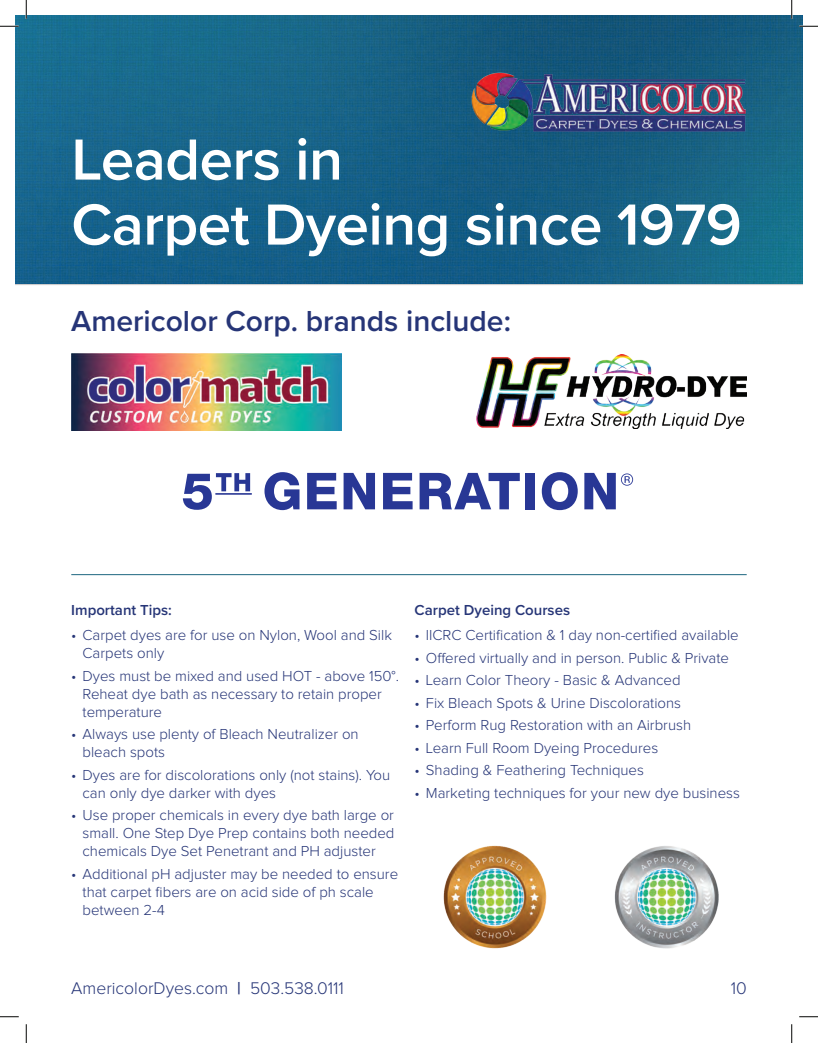
<style>
.page{position:relative;width:818px;height:1043px;background:#fff}
.page>*{position:absolute;margin:0;border:0;box-sizing:border-box;transform-origin:0 0}
.t1{font:600 60px/65px "Proxima Nova";letter-spacing:-.01em;color:#fff}
.t2{font:600 30px "Proxima Nova";color:#263577}
.t3{font:300 17.5px "Proxima Nova";color:#263577}
.t4{font:300 15px/18px "Proxima Nova";color:#263577}
.t5{font:600 15px "Proxima Nova";color:#263577}
.s1{font-weight:600}
</style>
<div class="page">
<img style="left:15px;top:15px;width:787px;height:268px">
<img style="left:472px;top:71px;width:274px;height:61px">
<img style="left:476px;top:354px;width:270px;height:74px">
<img style="left:71px;top:353px;width:270px;height:77px">
<img style="left:443px;top:845px;width:103px;height:103px">
<img style="left:615px;top:846px;width:103px;height:102px">
<hr style="left:71px;top:574px;width:675px;height:1px;background:#1d6680">
<svg style="left:0;top:25px;width:19px;height:2px"></svg>
<svg style="left:799px;top:25px;width:19px;height:2px"></svg>
<svg style="left:0;top:1016px;width:19px;height:1px"></svg>
<svg style="left:799px;top:1016px;width:19px;height:1px"></svg>
<svg style="left:25px;top:0;width:2px;height:19px"></svg>
<svg style="left:25px;top:1024px;width:2px;height:18px"></svg>
<svg style="left:790px;top:0;width:2px;height:19px"></svg>
<svg style="left:791px;top:1024px;width:1px;height:18px"></svg>
<svg style="left:183px;top:473px;width:67px;height:37px"></svg>
<hr style="left:215px;top:493px;width:37px;height:1px;background:#293795">
<svg style="left:264px;top:472px;width:35px;height:38px"></svg>
<svg style="left:307px;top:473px;width:29px;height:36px"></svg>
<svg style="left:343px;top:473px;width:32px;height:36px"></svg>
<svg style="left:383px;top:473px;width:29px;height:36px"></svg>
<svg style="left:419px;top:473px;width:100px;height:36px"></svg>
<div style="left:525px;top:473px;width:10px;height:36px;background:#283795"></div>
<svg style="left:541px;top:472px;width:36px;height:38px"></svg>
<svg style="left:584px;top:473px;width:31px;height:36px"></svg>
<svg style="left:621px;top:473px;width:12px;height:12px"></svg>
<h1 class="t1" style="left:71px;top:125px;width:672px">Leaders in<br>Carpet Dyeing since 1979</h1>
<h2 class="t2" style="left:71px;top:299px;width:441px">Americolor Corp. brands include:</h2>
<p class="t5" style="left:71px;top:599px;width:102px">Important Tips:</p>
<p class="t4" style="left:82px;top:626px;width:311px;text-indent:-11px">• Carpet dyes are for use on Nylon, Wool and Silk<br>Carpets only</p>
<p class="t4" style="left:82px;top:667px;width:318px;text-indent:-11px">• Dyes must be mixed and used HOT - above 150°.<br>Reheat dye bath as necessary to retain proper temperature</p>
<p class="t4" style="left:82px;top:725px;width:278px;text-indent:-11px">• Always use plenty of Bleach Neutralizer on bleach spots</p>
<p class="t4" style="left:82px;top:766px;width:309px;text-indent:-11px">• Dyes are for discolorations only (not stains). You can only dye darker with dyes</p>
<p class="t4" style="left:82px;top:806px;width:313px;text-align:justify;text-indent:-11px">• Use proper chemicals in every dye bath large or small. One Step Dye Prep contains both needed chemicals Dye Set Penetrant and PH adjuster</p>
<p class="t4" style="left:82px;top:865px;width:317px;text-indent:-11px">• Additional pH adjuster may be needed to ensure that carpet fibers are on acid side of ph scale between 2-4</p>
<p class="t5" style="left:414px;top:599px;width:157px">Carpet Dyeing Courses</p>
<p class="t4" style="left:414px;top:626px;width:326px">• IICRC Certification &amp; 1 day non-certified available</p>
<p class="t4" style="left:414px;top:649px;width:316px">• Offered virtually and in person. Public &amp; Private</p>
<p class="t4" style="left:414px;top:671px;width:267px">• Learn Color Theory - Basic &amp; Advanced</p>
<p class="t4" style="left:414px;top:694px;width:268px">• Fix Bleach Spots &amp; Urine Discolorations</p>
<p class="t4" style="left:414px;top:716px;width:278px">• Perform Rug Restoration with an Airbrush</p>
<p class="t4" style="left:414px;top:739px;width:245px">• Learn Full Room Dyeing Procedures</p>
<p class="t4" style="left:414px;top:761px;width:231px">• Shading &amp; Feathering Techniques</p>
<p class="t4" style="left:414px;top:784px;width:327px">• Marketing techniques for your new dye business</p>
<p class="t3" style="left:71px;top:978px;width:274px">AmericolorDyes.com <span class="s1">|</span> 503.538.0111</p>
<p class="t3" style="left:730px;top:978px;width:18px">10</p>
</div>
